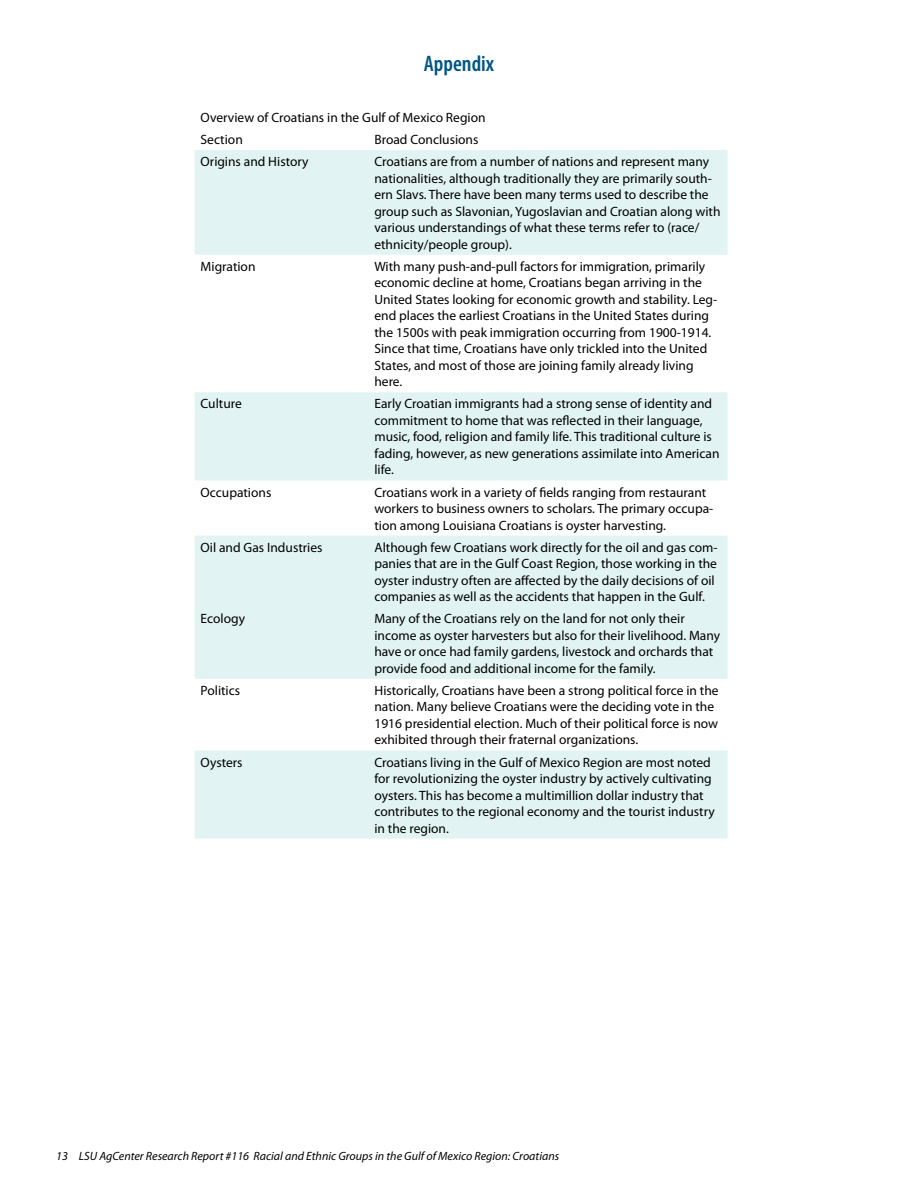
<style>
.page{position:relative;width:918px;height:1188px;background:#fff}
.page>*{position:absolute;margin:0;border:0;box-sizing:border-box;transform-origin:0 0}
.t1{font:600 condensed 22.5px "Myriad Pro";color:#005683}
.t2{font:13.5px/16.5px "Myriad Pro";color:#000}
.t3{font:italic 12px "Myriad Pro";color:#000}
</style>
<div class="page">
<svg style="left:195px;top:150px;width:533px;height:689px;fill:#e2f3f3"></svg>
<h1 class="t1" style="left:424px;top:51px;width:72px">Appendix</h1>
<p class="t2" style="left:201px;top:107px;width:287px;line-height:22.2px">Overview of Croatians in the Gulf of Mexico Region<br>Section</p>
<p class="t2" style="left:374px;top:132px;width:106px">Broad Conclusions</p>
<p class="t2" style="left:201px;top:154px;width:110px">Origins and History</p>
<p class="t2" style="left:374px;top:154px;width:348px">Croatians are from a number of nations and represent many nationalities, although traditionally they are primarily south&shy;ern Slavs. There have been many terms used to describe the group such as Slavonian, Yugoslavian and Croatian along with various understandings of what these terms refer to (race/ ethnicity/people group).</p>
<p class="t2" style="left:201px;top:258px;width:56px">Migration</p>
<p class="t2" style="left:374px;top:258px;width:344px">With many push-and-pull factors for immigration, primarily economic decline at home, Croatians began arriving in the United States looking for economic growth and stability. Leg&shy;end places the earliest Croatians in the United States during the 1500s with peak immigration occurring from 1900-1914.<br>Since that time, Croatians have only trickled into the United States, and most of those are joining family already living here.</p>
<p class="t2" style="left:201px;top:396px;width:43px">Culture</p>
<p class="t2" style="left:374px;top:396px;width:347px">Early Croatian immigrants had a strong sense of identity and commitment to home that was reflected in their language, music, food, religion and family life. This traditional culture is fading, however, as new generations assimilate into American life.</p>
<p class="t2" style="left:201px;top:484px;width:72px">Occupations</p>
<p class="t2" style="left:374px;top:484px;width:340px">Croatians work in a variety of fields ranging from restaurant workers to business owners to scholars. The primary occupa&shy;tion among Louisiana Croatians is oyster harvesting.</p>
<p class="t2" style="left:201px;top:539px;width:123px">Oil and Gas Industries</p>
<p class="t2" style="left:374px;top:539px;width:345px">Although few Croatians work directly for the oil and gas com&shy;panies that are in the Gulf Coast Region, those working in the oyster industry often are affected by the daily decisions of oil companies as well as the accidents that happen in the Gulf.</p>
<p class="t2" style="left:201px;top:611px;width:46px">Ecology</p>
<p class="t2" style="left:374px;top:611px;width:347px">Many of the Croatians rely on the land for not only their income as oyster harvesters but also for their livelihood. Many have or once had family gardens, livestock and orchards that provide food and additional income for the family.</p>
<p class="t2" style="left:201px;top:682px;width:41px">Politics</p>
<p class="t2" style="left:374px;top:682px;width:346px">Historically, Croatians have been a strong political force in the nation. Many believe Croatians were the deciding vote in the 1916 presidential election. Much of their political force is now exhibited through their fraternal organizations.</p>
<p class="t2" style="left:201px;top:754px;width:44px">Oysters</p>
<p class="t2" style="left:374px;top:754px;width:342px">Croatians living in the Gulf of Mexico Region are most noted for revolutionizing the oyster industry by actively cultivating oysters. This has become a multimillion dollar industry that contributes to the regional economy and the tourist industry in the region.</p>
<p class="t3" style="left:56px;top:1150px;width:505px">13 LSU AgCenter Research Report #116 Racial and Ethnic Groups in the Gulf of Mexico Region: Croatians</p>
</div>
